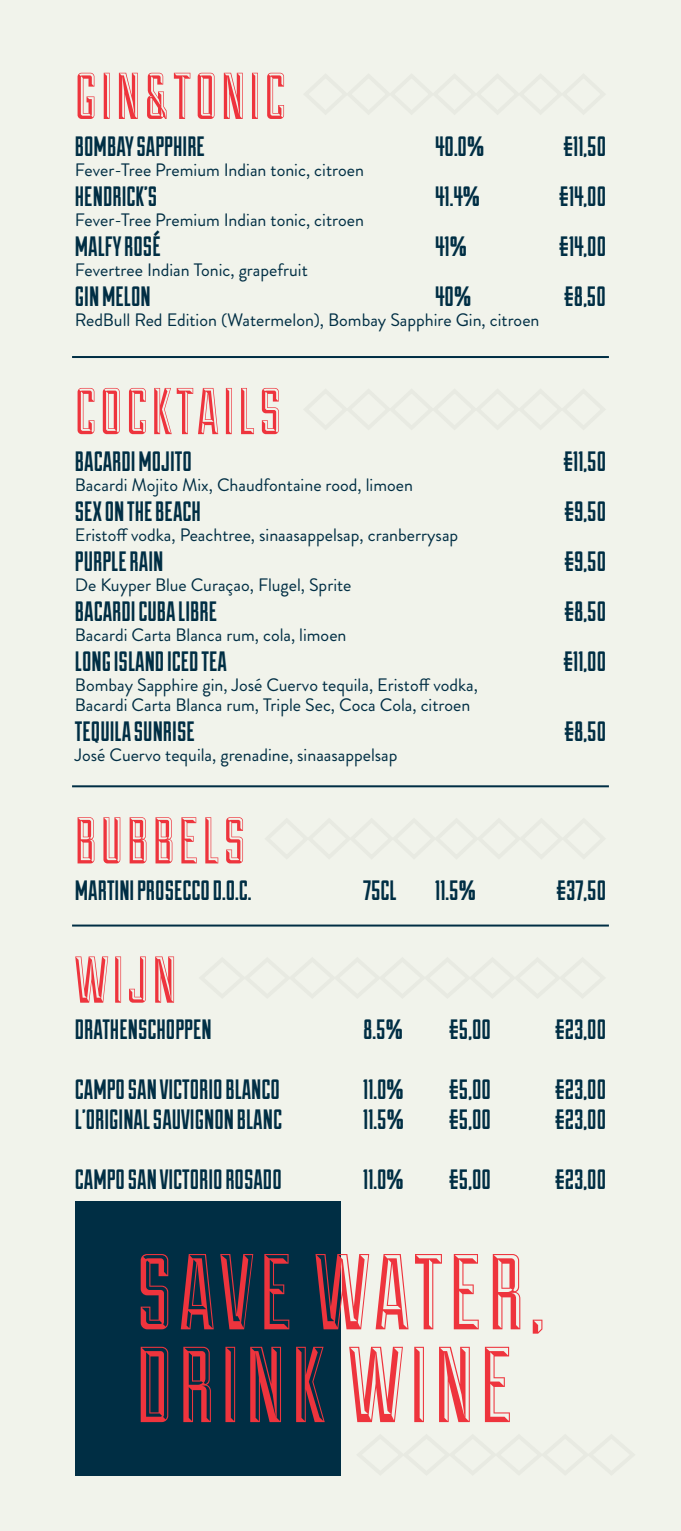
<style>
.page{position:relative;width:681px;height:1531px;background:#fff}
.page>*{position:absolute;margin:0;border:0;box-sizing:border-box;transform-origin:0 0}
.t1{font:107.6px "Duke";letter-spacing:.06em;color:#ee343d}
.t2{font:66px "Duke";letter-spacing:.06em;color:#ee343d}
.t3{font:28px "Duke Fill";color:#002e44}
.t4{font:18px "Brandon Grotesque";color:#002e44}
</style>
<div class="page">
<div style="left:0;top:0;width:680px;height:1531px;background:#f1f3eb"></div>
<div style="left:75px;top:1201px;width:265px;height:275px;background:#002e44"></div>
<hr style="left:72px;top:356px;width:536px;height:2px;background:#002e44">
<hr style="left:72px;top:785px;width:536px;height:2px;background:#002e44">
<hr style="left:72px;top:924px;width:536px;height:2px;background:#002e44">
<p class="t2" style="left:75px;top:58px;width:212px">GIN&amp;TONIC</p>
<p class="t3" style="left:75px;top:130px;width:132px">BOMBAY SAPPHIRE</p>
<p class="t3" style="left:435px;top:130px;width:50px">4O.O%</p>
<p class="t3" style="left:563px;top:130px;width:44px">€11,5O</p>
<p class="t4" style="left:75px;top:157px;width:290px">Fever-Tree Premium Indian tonic, citroen</p>
<p class="t3" style="left:75px;top:180px;width:84px">HENDRICK’S</p>
<p class="t3" style="left:435px;top:180px;width:46px">41.4%</p>
<p class="t3" style="left:558px;top:180px;width:49px">€14,OO</p>
<p class="t4" style="left:75px;top:207px;width:290px">Fever-Tree Premium Indian tonic, citroen</p>
<p class="t3" style="left:75px;top:230px;width:87px">MALFY ROSÉ</p>
<p class="t3" style="left:435px;top:230px;width:33px">41%</p>
<p class="t3" style="left:558px;top:230px;width:49px">€14,OO</p>
<p class="t4" style="left:75px;top:257px;width:234px">Fevertree Indian Tonic, grapefruit</p>
<p class="t3" style="left:75px;top:280px;width:77px">GIN MELON</p>
<p class="t3" style="left:435px;top:280px;width:37px">4O%</p>
<p class="t3" style="left:563px;top:280px;width:43px">€8,5O</p>
<p class="t4" style="left:75px;top:307px;width:466px">RedBull Red Edition (Watermelon), Bombay Sapphire Gin, citroen</p>
<p class="t2" style="left:75px;top:373px;width:208px">COCKTAILS</p>
<p class="t3" style="left:75px;top:445px;width:118px">BACARDI MOJITO</p>
<p class="t3" style="left:563px;top:445px;width:44px">€11,5O</p>
<p class="t4" style="left:75px;top:472px;width:339px">Bacardi Mojito Mix, Chaudfontaine rood, limoen</p>
<p class="t3" style="left:75px;top:495px;width:127px">SEX ON THE BEACH</p>
<p class="t3" style="left:563px;top:495px;width:43px">€9,5O</p>
<p class="t4" style="left:75px;top:522px;width:385px">Eristoff vodka, Peachtree, sinaasappelsap, cranberrysap</p>
<p class="t3" style="left:75px;top:545px;width:90px">PURPLE RAIN</p>
<p class="t3" style="left:563px;top:545px;width:43px">€9,5O</p>
<p class="t4" style="left:75px;top:572px;width:278px">De Kuyper Blue Curaçao, Flugel, Sprite</p>
<p class="t3" style="left:75px;top:595px;width:144px">BACARDI CUBA LIBRE</p>
<p class="t3" style="left:563px;top:595px;width:43px">€8,5O</p>
<p class="t4" style="left:75px;top:622px;width:273px">Bacardi Carta Blanca rum, cola, limoen</p>
<p class="t3" style="left:75px;top:645px;width:153px">LONG ISLAND ICED TEA</p>
<p class="t3" style="left:563px;top:645px;width:44px">€11,OO</p>
<p class="t4" style="left:75px;top:672px;width:404px">Bombay Sapphire gin, José Cuervo tequila, Eristoff vodka,</p>
<p class="t4" style="left:75px;top:692px;width:397px">Bacardi Carta Blanca rum, Triple Sec, Coca Cola, citroen</p>
<p class="t3" style="left:75px;top:715px;width:121px">TEQUILA SUNRISE</p>
<p class="t3" style="left:563px;top:715px;width:43px">€8,5O</p>
<p class="t4" style="left:75px;top:742px;width:324px">José Cuervo tequila, grenadine, sinaasappelsap</p>
<p class="t2" style="left:75px;top:802px;width:172px">BUBBELS</p>
<p class="t3" style="left:75px;top:874px;width:178px">MARTINI PROSECCO D.O.C.</p>
<p class="t3" style="left:363px;top:874px;width:35px">75CL</p>
<p class="t3" style="left:435px;top:874px;width:42px">11.5%</p>
<p class="t3" style="left:556px;top:874px;width:51px">€37,5O</p>
<p class="t2" style="left:75px;top:942px;width:103px">WIJN</p>
<p class="t3" style="left:75px;top:1013px;width:138px">DRATHENSCHOPPEN</p>
<p class="t3" style="left:363px;top:1013px;width:41px">8.5%</p>
<p class="t3" style="left:448px;top:1013px;width:44px">€5,OO</p>
<p class="t3" style="left:554px;top:1013px;width:53px">€23,OO</p>
<p class="t3" style="left:75px;top:1073px;width:206px">CAMPO SAN VICTORIO BLANCO</p>
<p class="t3" style="left:363px;top:1073px;width:42px">11.O%</p>
<p class="t3" style="left:448px;top:1073px;width:44px">€5,OO</p>
<p class="t3" style="left:554px;top:1073px;width:53px">€23,OO</p>
<p class="t3" style="left:75px;top:1103px;width:208px">L’ORIGINAL SAUVIGNON BLANC</p>
<p class="t3" style="left:363px;top:1103px;width:42px">11.5%</p>
<p class="t3" style="left:448px;top:1103px;width:44px">€5,OO</p>
<p class="t3" style="left:554px;top:1103px;width:53px">€23,OO</p>
<p class="t3" style="left:75px;top:1163px;width:208px">CAMPO SAN VICTORIO ROSADO</p>
<p class="t3" style="left:363px;top:1163px;width:42px">11.O%</p>
<p class="t3" style="left:448px;top:1163px;width:44px">€5,OO</p>
<p class="t3" style="left:554px;top:1163px;width:53px">€23,OO</p>
<p class="t1" style="left:136px;top:1230px;width:409px">SAVE WATER,</p>
<p class="t1" style="left:136px;top:1322px;width:378px">DRINK WINE</p>
</div>
